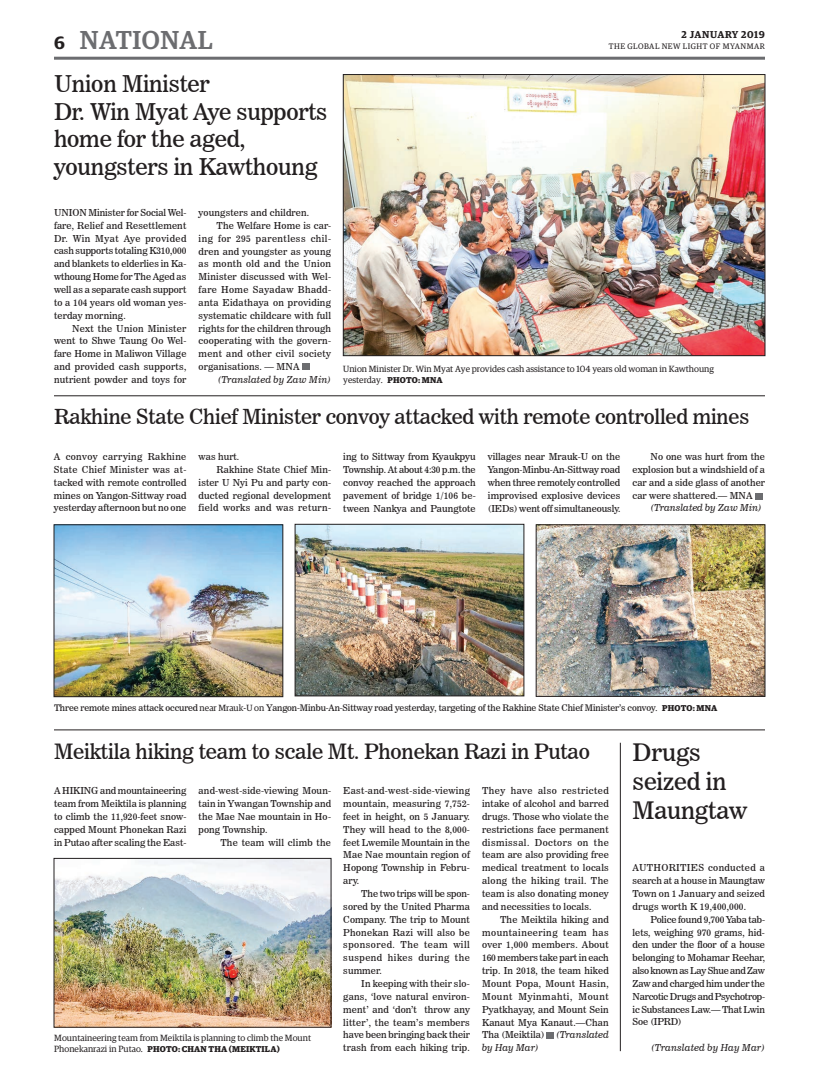
<style>
.page{position:relative;width:819px;height:1080px;background:#fff}
.page>*{position:absolute;margin:0;border:0;box-sizing:border-box;transform-origin:0 0}
.t1{font:500 26px "Guardian Egyp";letter-spacing:.02em;color:#6c6d70}
.t2{font:24px/28.8px "News 706 BT Roman C";letter-spacing:-.01em;color:#231f20}
.t3{font:23px/27.6px "News 706 BT Roman C";letter-spacing:-.01em;color:#231f20}
.t4{font:21px "News 706 BT Roman C";letter-spacing:-.01em;color:#231f20}
.t5{font:20.6px "News 706 BT Roman C";letter-spacing:-.01em;color:#231f20}
.t6{font:600 18px "Guardian Egyp";color:#231f20}
.t7{font:600 10px "Guardian Egyp";letter-spacing:.06em;color:#231f20}
.t8{font:9.5px/12.9px "News 706 BT Roman C";letter-spacing:.015em;color:#231f20;text-align:justify}
.t9{font:9.5px "News 706 BT Italic C";letter-spacing:.015em;color:#231f20}
.t10{font:9.5px "News 706 BT Roman C";letter-spacing:.035em;color:#231f20}
.t11{font:9.5px "News 706 BT Roman C";letter-spacing:.045em;color:#231f20}
.t12{font:9px/10.8px "Guardian Egyp";color:#231f20}
.t13{font:9px "News 706 BT Roman C";letter-spacing:-.01em;color:#231f20}
.t14{font:700 8.5px "Guardian Egyp";letter-spacing:.02em;color:#231f20}
.t15{font:8px "Guardian Egyp";letter-spacing:.06em;color:#231f20}
.s1{font-weight:700;font-size:8.5px}
.s2{font-family:"Guardian Egyp"}
.s3{font-family:"Guardian Egyp";font-weight:700;font-size:8.5px}
.s4{font-weight:400;font-size:9px}
.s5{font-family:"News 706 BT Italic C"}
</style>
<div class="page">
<hr style="left:54px;top:57px;width:711px;height:3px;background:#6c6d70">
<img style="left:345px;top:76px;width:418px;height:278px">
<div style="left:343px;top:74px;width:422px;height:282px;border:1px solid #231f20"></div>
<div style="left:302px;top:364px;width:8px;height:6px;background:#6c6d70"></div>
<hr style="left:54px;top:396px;width:711px;height:1px;background:#231f20">
<img style="left:56px;top:860px;width:273px;height:165px">
<div style="left:54px;top:858px;width:277px;height:169px;border:1px solid #231f20"></div>
<div style="left:755px;top:493px;width:8px;height:6px;background:#6c6d70"></div>
<img style="left:297px;top:526px;width:225px;height:168px">
<div style="left:295px;top:524px;width:229px;height:172px;border:1px solid #231f20"></div>
<img style="left:538px;top:527px;width:225px;height:168px">
<div style="left:536px;top:525px;width:229px;height:172px;border:1px solid #231f20"></div>
<img style="left:56px;top:527px;width:225px;height:168px">
<div style="left:54px;top:525px;width:229px;height:172px;border:1px solid #231f20"></div>
<hr style="left:54px;top:730px;width:711px;height:1px;background:#231f20">
<div style="left:547px;top:1033px;width:7px;height:6px;background:#6c6d70"></div>
<hr style="left:620px;top:743px;width:1px;height:308px;background:#231f20">
<h3 class="t6" style="left:54px;top:29px;width:12px">6</h3>
<h1 class="t1" style="left:80px;top:21px;width:134px">NATIONAL</h1>
<h3 class="t3" style="left:54px;top:70px;width:275px">Union Minister<br>Dr. Win Myat Aye supports home for the aged, youngsters in Kawthoung</h3>
<p class="t8" style="left:54px;top:206px;width:134px">UNION Minister for Social Wel&shy;fare, Relief and Resettlement Dr. Win Myat Aye provided cash supports totaling K310,000 and blankets to elderlies in Ka&shy;wthoung Home for The Aged as well as a separate cash support to a 104 years old woman yes&shy;terday morning.</p>
<p class="t8" style="left:54px;top:322px;width:134px;text-indent:18px">Next the Union Minister went to Shwe Taung Oo Wel&shy;fare Home in Maliwon Village and provided cash supports, nutrient powder and toys for</p>
<p class="t8" style="left:199px;top:206px;width:112px">youngsters and children.</p>
<p class="t8" style="left:217px;top:219px;width:116px">The Welfare Home is car-</p>
<p class="t11" style="left:199px;top:233px;width:134px">ing for 295 parentless chil-</p>
<p class="t8" style="left:199px;top:245px;width:134px">dren and youngster as young</p>
<p class="t8" style="left:199px;top:257px;width:134px">as month old and the Union</p>
<p class="t8" style="left:199px;top:270px;width:134px">Minister discussed with Wel-</p>
<p class="t10" style="left:199px;top:284px;width:134px">fare Home Sayadaw Bhadd-</p>
<p class="t8" style="left:199px;top:296px;width:134px">anta Eidathaya on providing</p>
<p class="t8" style="left:199px;top:309px;width:134px">systematic childcare with full</p>
<p class="t8" style="left:199px;top:322px;width:134px">rights for the children through</p>
<p class="t8" style="left:199px;top:335px;width:134px">cooperating with the govern-</p>
<p class="t10" style="left:199px;top:348px;width:134px">ment and other civil society</p>
<p class="t8" style="left:199px;top:360px;width:102px">organisations. — MNA</p>
<p class="t9" style="left:218px;top:374px;width:115px">(Translated by Zaw Min)</p>
<p class="t7" style="left:682px;top:27px;width:85px">2 JANUARY 2019</p>
<p class="t15" style="left:609px;top:41px;width:158px">THE GLOBAL NEW LIGHT OF MYANMAR</p>
<p class="t12" style="left:343px;top:363px;width:372px">Union Minister Dr. Win Myat Aye provides cash assistance to 104 years old woman in Kawthoung yesterday. <span class="s1">PHOTO: MNA</span></p>
<h3 class="t5" style="left:54px;top:405px;width:697px">Rakhine State Chief Minister convoy attacked with remote controlled mines</h3>
<p class="t8" style="left:54px;top:450px;width:134px">A convoy carrying Rakhine State Chief Minister was at&shy;tacked with remote controlled mines on Yangon-Sittway road yesterday afternoon but no one</p>
<p class="t8" style="left:199px;top:450px;width:42px">was hurt.</p>
<p class="t8" style="left:217px;top:463px;width:116px">Rakhine State Chief Min-</p>
<p class="t8" style="left:199px;top:476px;width:134px">ister U Nyi Pu and party con-</p>
<p class="t8" style="left:199px;top:489px;width:134px">ducted regional development</p>
<p class="t8" style="left:199px;top:502px;width:134px">field works and was return-</p>
<p class="t8" style="left:343px;top:450px;width:134px">ing to Sittway from Kyaukpyu Township. At about 4:30 p.m. the convoy reached the approach pavement of bridge 1/106 be&shy;tween Nankya and Paungtote</p>
<p class="t8" style="left:488px;top:450px;width:134px">villages near Mrauk-U on the Yangon-Minbu-An-Sittway road when three remotely controlled improvised explosive devices (IEDs) went off simultaneously.</p>
<p class="t8" style="left:633px;top:450px;width:134px;text-indent:18px">No one was hurt from the explosion but a windshield of a car and a side glass of another car were shattered.— MNA</p>
<p class="t9" style="left:651px;top:502px;width:113px">(Translated by Zaw Min)</p>
<p class="t13" style="left:54px;top:703px;width:665px">Three remote mines attack occured <span class="s2">near Mrauk-U on</span> Yangon-Minbu-An-Sittway road yesterday, targeting of the Rakhine State Chief Minister’s convoy<span class="s2">.</span> <span class="s3">PHOTO: MNA</span></p>
<h3 class="t4" style="left:54px;top:739px;width:538px">Meiktila hiking team to scale Mt. Phonekan Razi in Putao</h3>
<p class="t8" style="left:54px;top:784px;width:134px">A HIKING and mountaineering team from Meiktila is planning to climb the 11,920-feet snow&shy;capped Mount Phonekan Razi in Putao after scaling the East-</p>
<p class="t8" style="left:199px;top:784px;width:134px">and-west-side-viewing Moun&shy;tain in Ywangan Township and the Mae Nae mountain in Ho&shy;pong Township.</p>
<p class="t8" style="left:220px;top:836px;width:112px">The team will climb the</p>
<p class="t12" style="left:54px;top:1032px;width:258px">Mountaineering team from Meiktila is planning to climb the Mount</p>
<p class="t14" style="left:54px;top:1042px;width:227px"><span class="s4">Phonekanrazi in Putao.</span> PHOTO: CHAN THA (MEIKTILA)</p>
<p class="t8" style="left:343px;top:784px;width:128px">East-and-west-side-viewing mountain, measuring 7,752- feet in height, on 5 January.<br>They will head to the 8,000- feet Lwemile Mountain in the Mae Nae mountain region of Hopong Township in Febru&shy;ary.</p>
<p class="t8" style="left:343px;top:887px;width:128px;text-indent:18px">The two trips will be spon&shy;sored by the United Pharma Company. The trip to Mount Phonekan Razi will also be sponsored. The team will suspend hikes during the summer.</p>
<p class="t8" style="left:343px;top:977px;width:128px;text-indent:18px">In keeping with their slo&shy;gans, ‘love natural environ&shy;ment’ and ‘don’t throw any litter’, the team’s members have been bringing back their trash from each hiking trip.</p>
<p class="t8" style="left:482px;top:784px;width:128px">They have also restricted intake of alcohol and barred drugs. Those who violate the restrictions face permanent dismissal. Doctors on the team are also providing free medical treatment to locals along the hiking trail. The team is also donating money and necessities to locals.</p>
<p class="t8" style="left:482px;top:913px;width:128px;text-indent:18px">The Meiktila hiking and mountaineering team has over 1,000 members. About 160 members take part in each trip. In 2018, the team hiked Mount Popa, Mount Hasin, Mount Myinmahti, Mount Pyatkhayay, and Mount Sein Kanaut Mya Kanaut.—Chan Tha (Meiktila) <span class="s5">(Translated</span></p>
<p class="t9" style="left:482px;top:1042px;width:58px">by Hay Mar)</p>
<h2 class="t2" style="left:633px;top:738px;width:116px">Drugs seized in<br>Maungtaw</h2>
<p class="t8" style="left:633px;top:861px;width:134px">AUTHORITIES conducted a search at a house in Maungtaw Town on 1 January and seized drugs worth K 19,400,000.</p>
<p class="t8" style="left:633px;top:913px;width:134px;text-indent:18px">Police found 9,700 Yaba tab&shy;lets, weighing 970 grams, hid&shy;den under the floor of a house belonging to Mohamar Reehar, also known as Lay Shue and Zaw Zaw and charged him under the Narcotic Drugs and Psychotrop&shy;ic Substances Law.— That Lwin Soe (IPRD)</p>
<p class="t9" style="left:651px;top:1042px;width:115px">(Translated by Hay Mar)</p>
</div>
